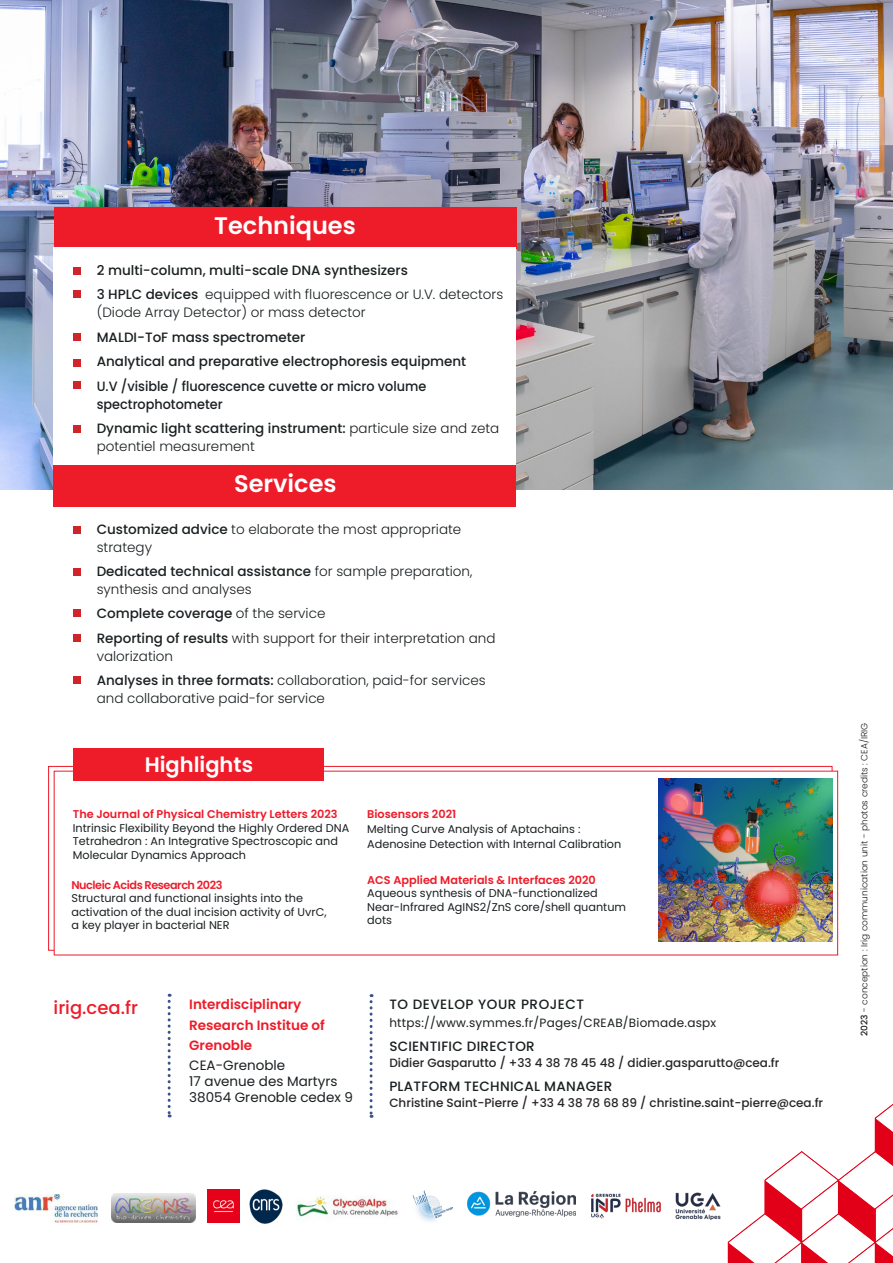
<style>
.page{position:relative;width:893px;height:1263px;background:#fff}
.page>*{position:absolute;margin:0;border:0;box-sizing:border-box;transform-origin:0 0}
.t1{font:600 24px "Poppins";color:#fff}
.t2{font:600 21px "Poppins";color:#fff}
.t3{font:500 18px "Poppins";color:#ee1b29}
.t4{font:300 13.5px/18px "Poppins";color:#1a1f21}
.t5{font:500 13.5px "Poppins";color:#1a1f21}
.t6{font:500 13.5px/18px "Poppins";color:#1a1f21;scale:.95 1}
.t7{font:13.5px "Poppins";color:#1a1f21}
.t8{font:600 13.5px "Poppins";color:#ee1b29}
.t9{font:500 13.5px "Poppins";letter-spacing:.02em;color:#1a1f21}
.t10{font:500 13.5px "Poppins";letter-spacing:.04em;color:#1a1f21}
.t11{font:500 12px "Poppins";color:#262626}
.t12{font:12px "Poppins";letter-spacing:.02em;color:#1a1f21}
.t13{font:11.25px/13.5px "Poppins";color:#1a1f21}
.t14{font:600 11.25px "Poppins";color:#ee1b29}
.t15{font:600 11.25px "Poppins";letter-spacing:-.04em;color:#ee1b29}
.t16{font:300 9px "Poppins";color:#1a1f21}
.s1{font-weight:500}
.s2{font-weight:300}
</style>
<div class="page">
<img style="left:0;top:0;width:893px;height:490px">
<div style="left:54px;top:207px;width:462px;height:41px;background:#ee1b29"></div>
<img style="left:112px;top:1193px;width:83px;height:29px">
<svg style="left:48px;top:766px;width:784px;height:185px"></svg>
<div style="left:54px;top:771px;width:784px;height:184px;background:#fff"></div>
<img style="left:297px;top:1196px;width:101px;height:22px">
<img style="left:412px;top:1190px;width:41px;height:32px">
<svg style="left:168px;top:994px;width:3px;height:123px"></svg>
<div style="left:54px;top:247px;width:462px;height:282px;background:#fff"></div>
<svg style="left:370px;top:994px;width:3px;height:124px"></svg>
<img style="left:727px;top:1103px;width:166px;height:160px">
<div style="left:53px;top:466px;width:463px;height:41px;background:#ee1b29"></div>
<div style="left:74px;top:425px;width:7px;height:7px;background:#d1232a"></div>
<div style="left:74px;top:334px;width:7px;height:7px;background:#d1232a"></div>
<div style="left:74px;top:290px;width:7px;height:7px;background:#d1232a"></div>
<div style="left:74px;top:268px;width:7px;height:7px;background:#d1232a"></div>
<div style="left:74px;top:381px;width:7px;height:7px;background:#d1232a"></div>
<div style="left:74px;top:359px;width:7px;height:7px;background:#d1232a"></div>
<div style="left:74px;top:676px;width:7px;height:7px;background:#d1232a"></div>
<div style="left:74px;top:635px;width:7px;height:7px;background:#d1232a"></div>
<div style="left:74px;top:610px;width:7px;height:7px;background:#d1232a"></div>
<div style="left:74px;top:568px;width:7px;height:7px;background:#d1232a"></div>
<div style="left:74px;top:527px;width:7px;height:7px;background:#d1232a"></div>
<img style="left:207px;top:1190px;width:32px;height:32px">
<img style="left:14px;top:1194px;width:84px;height:28px">
<img style="left:249px;top:1190px;width:34px;height:33px">
<img style="left:591px;top:1193px;width:70px;height:26px">
<img style="left:675px;top:1192px;width:46px;height:29px">
<img style="left:659px;top:779px;width:173px;height:163px">
<div style="left:74px;top:748px;width:250px;height:33px;background:#ee1b29"></div>
<img style="left:467px;top:1191px;width:109px;height:25px">
<p class="t1" style="left:214px;top:212px;width:143px">Techniques</p>
<p class="t5" style="left:97px;top:262px;width:313px">2 multi-column, multi-scale DNA synthesizers</p>
<p class="t4" style="left:97px;top:286px;width:408px"><span class="s1">3 HPLC devices</span> equipped with fluorescence or U.V. detectors (Diode Array Detector) or mass detector</p>
<p class="t5" style="left:97px;top:329px;width:210px">MALDI-ToF mass spectrometer</p>
<p class="t5" style="left:97px;top:354px;width:371px">Analytical and preparative electrophoresis equipment</p>
<p class="t6" style="left:97px;top:377px;width:349px">U.V /visible / fluorescence cuvette or micro volume spectrophotometer</p>
<p class="t4" style="left:97px;top:419px;width:404px"><span class="s1">Dynamic light scattering instrument:</span> particule size and zeta potentiel measurement</p>
<p class="t1" style="left:234px;top:470px;width:104px">Services</p>
<p class="t4" style="left:97px;top:520px;width:366px"><span class="s1">Customized advice</span> to elaborate the most appropriate strategy</p>
<p class="t4" style="left:97px;top:562px;width:377px"><span class="s1">Dedicated technical assistance</span> for sample preparation, synthesis and analyses</p>
<p class="t5" style="left:97px;top:606px;width:230px">Complete coverage <span class="s2">of the service</span></p>
<p class="t4" style="left:97px;top:629px;width:400px"><span class="s1">Reporting of results</span> with support for their interpretation and valorization</p>
<p class="t4" style="left:97px;top:671px;width:390px"><span class="s1">Analyses in three formats:</span> collaboration, paid-for services and collaborative paid-for service</p>
<p class="t2" style="left:145px;top:752px;width:110px">Highlights</p>
<p class="t14" style="left:73px;top:808px;width:266px">The Journal of Physical Chemistry Letters 2023</p>
<p class="t13" style="left:73px;top:821px;width:278px">Intrinsic Flexibility Beyond the Highly Ordered DNA<br>Tetrahedron : An Integrative Spectroscopic and<br>Molecular Dynamics Approach</p>
<p class="t15" style="left:71px;top:878px;width:153px">Nucleic Acids Research 2023</p>
<p class="t13" style="left:71px;top:892px;width:257px">Structural and functional insights into the activation of the dual incision activity of UvrC, a key player in bacterial NER</p>
<p class="t14" style="left:367px;top:808px;width:90px">Biosensors 2021</p>
<p class="t13" style="left:367px;top:822px;width:215px">Melting Curve Analysis of Aptachains :</p>
<p class="t13" style="left:367px;top:837px;width:256px">Adenosine Detection with Internal Calibration</p>
<p class="t14" style="left:367px;top:873px;width:230px">ACS Applied Materials &amp; Interfaces 2020</p>
<p class="t13" style="left:367px;top:886px;width:232px">Aqueous synthesis of DNA-functionalized</p>
<p class="t13" style="left:367px;top:900px;width:260px">Near-Infrared AgINS2/ZnS core/shell quantum dots</p>
<p class="t3" style="left:54px;top:997px;width:86px">irig.cea.fr</p>
<p class="t8" style="left:189px;top:996px;width:114px">Interdisciplinary</p>
<p class="t8" style="left:189px;top:1017px;width:137px">Research Institue of</p>
<p class="t8" style="left:189px;top:1038px;width:64px">Grenoble</p>
<p class="t7" style="left:189px;top:1058px;width:97px">CEA-Grenoble</p>
<p class="t7" style="left:189px;top:1073px;width:150px">17 avenue des Martyrs</p>
<p class="t7" style="left:189px;top:1089px;width:165px">38054 Grenoble cedex 9</p>
<p class="t10" style="left:389px;top:996px;width:196px">TO DEVELOP YOUR PROJECT</p>
<p class="t12" style="left:389px;top:1015px;width:328px">https://www.symmes.fr/Pages/CREAB/Biomade.aspx</p>
<p class="t9" style="left:389px;top:1038px;width:147px">SCIENTIFIC DIRECTOR</p>
<p class="t11" style="left:389px;top:1055px;width:392px">Didier Gasparutto / +33 4 38 78 45 48 / didier.gasparutto@cea.fr</p>
<p class="t9" style="left:389px;top:1078px;width:225px">PLATFORM TECHNICAL MANAGER</p>
<p class="t11" style="left:389px;top:1095px;width:435px">Christine Saint-Pierre / +33 4 38 78 68 89 / christine.saint-pierre@cea.fr</p>
<p class="t16" style="left:859px;top:1036px;width:314px;rotate:-90deg"><span class="s1">2023</span> - conception : Irig communication unit - photos credits : CEA/IRIG</p>
</div>
